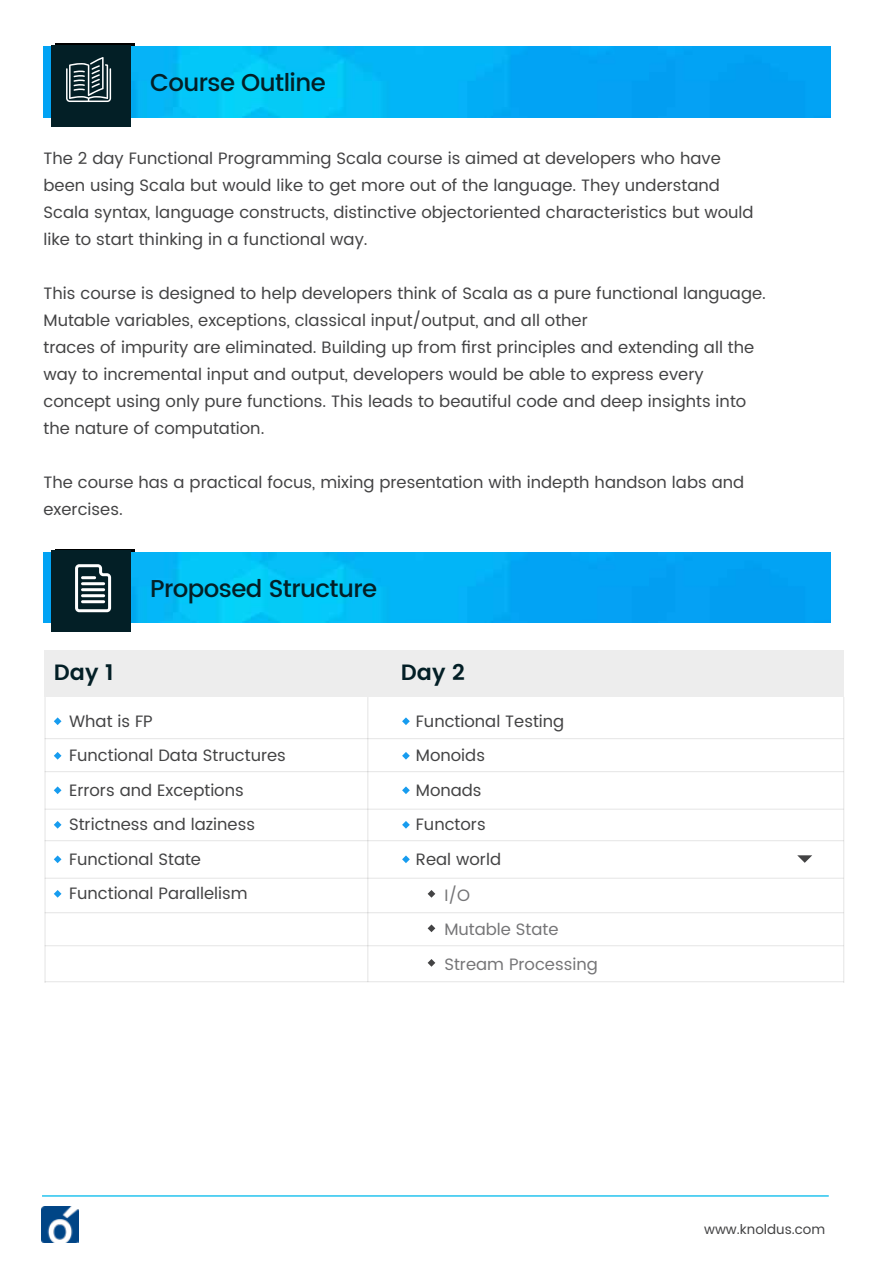
<style>
.page{position:relative;width:894px;height:1263px;background:#fff}
.page>*{position:absolute;margin:0;border:0;box-sizing:border-box;transform-origin:0 0}
.t1{font:500 24.45px "Poppins";letter-spacing:-.025em;color:#031f26}
.t2{font:600 22.05px "Poppins";color:#031f26}
.t3{font:16.5px/34.5px "Poppins";color:#434344}
.t4{font:16.5px/34.5px "Poppins";color:#757577}
.t5{font:13.5px "Poppins";color:#434344}
</style>
<div class="page">
<div style="left:44px;top:650px;width:799px;height:47px;background:#ededed"></div>
<svg style="left:56px;top:44px;width:79px;height:3px"></svg>
<img style="left:44px;top:47px;width:786px;height:70px">
<div style="left:51px;top:45px;width:79px;height:81px;background:#031f26"></div>
<hr style="left:42px;top:1195px;width:786px;height:1px;background:#25c3ee">
<img style="left:42px;top:1206px;width:36px;height:36px">
<svg style="left:66px;top:57px;width:45px;height:45px"></svg>
<svg style="left:56px;top:549px;width:79px;height:3px"></svg>
<img style="left:44px;top:552px;width:786px;height:71px">
<div style="left:51px;top:550px;width:79px;height:82px;background:#031f26"></div>
<svg style="left:75px;top:564px;width:36px;height:48px"></svg>
<svg style="left:54px;top:717px;width:7px;height:8px"></svg>
<svg style="left:402px;top:717px;width:7px;height:8px"></svg>
<svg style="left:402px;top:752px;width:7px;height:7px"></svg>
<svg style="left:402px;top:786px;width:7px;height:8px"></svg>
<svg style="left:402px;top:821px;width:7px;height:7px"></svg>
<svg style="left:402px;top:855px;width:7px;height:8px"></svg>
<svg style="left:427px;top:890px;width:8px;height:7px"></svg>
<svg style="left:427px;top:924px;width:8px;height:8px"></svg>
<svg style="left:427px;top:959px;width:8px;height:7px"></svg>
<svg style="left:54px;top:752px;width:7px;height:7px"></svg>
<svg style="left:54px;top:786px;width:7px;height:8px"></svg>
<svg style="left:54px;top:821px;width:7px;height:7px"></svg>
<svg style="left:54px;top:855px;width:7px;height:8px"></svg>
<svg style="left:54px;top:890px;width:7px;height:7px"></svg>
<hr style="left:367px;top:697px;width:1px;height:285px;background:#020202">
<hr style="left:842px;top:697px;width:2px;height:285px;background:#020202">
<hr style="left:45px;top:738px;width:798px;height:1px;background:#020202">
<hr style="left:45px;top:771px;width:798px;height:1px;background:#020202">
<hr style="left:45px;top:808px;width:798px;height:1px;background:#020202">
<hr style="left:45px;top:840px;width:798px;height:1px;background:#020202">
<hr style="left:45px;top:877px;width:798px;height:1px;background:#020202">
<hr style="left:45px;top:912px;width:798px;height:1px;background:#020202">
<hr style="left:45px;top:945px;width:798px;height:1px;background:#020202">
<hr style="left:45px;top:981px;width:798px;height:1px;background:#020202">
<hr style="left:44px;top:697px;width:2px;height:285px;background:#020202">
<svg style="left:797px;top:855px;width:15px;height:7px"></svg>
<h1 class="t1" style="left:150px;top:65px;width:177px">Course Outline</h1>
<p class="t3" style="left:44px;top:145px;width:711px;line-height:27px">The 2 day Functional Programming Scala course is aimed at developers who have been using Scala but would like to get more out of the language. They understand Scala syntax, language constructs, distinctive objectoriented characteristics but would like to start thinking in a functional way.</p>
<p class="t3" style="left:44px;top:280px;width:723px;line-height:27px">This course is designed to help developers think of Scala as a pure functional language.<br>Mutable variables, exceptions, classical input/output, and all other<br>traces of impurity are eliminated. Building up from first principles and extending all the way to incremental input and output, developers would be able to express every concept using only pure functions. This leads to beautiful code and deep insights into the nature of computation.</p>
<p class="t3" style="left:44px;top:469px;width:702px;line-height:27px">The course has a practical focus, mixing presentation with indepth handson labs and exercises.</p>
<h1 class="t1" style="left:150px;top:570px;width:228px">Proposed Structure</h1>
<h2 class="t2" style="left:54px;top:656px;width:61px">Day 1</h2>
<p class="t3" style="left:69px;top:704px;width:218px">What is FP<br>Functional Data Structures<br>Errors and Exceptions<br>Strictness and laziness<br>Functional State<br>Functional Parallelism</p>
<h2 class="t2" style="left:400px;top:656px;width:66px">Day 2</h2>
<p class="t3" style="left:416px;top:704px;width:150px">Functional Testing<br>Monoids<br>Monads<br>Functors<br>Real world</p>
<p class="t4" style="left:444px;top:878px;width:155px">I/O<br>Mutable State<br>Stream Processing</p>
<p class="t5" style="left:704px;top:1219px;width:123px">www.knoldus.com</p>
</div>
